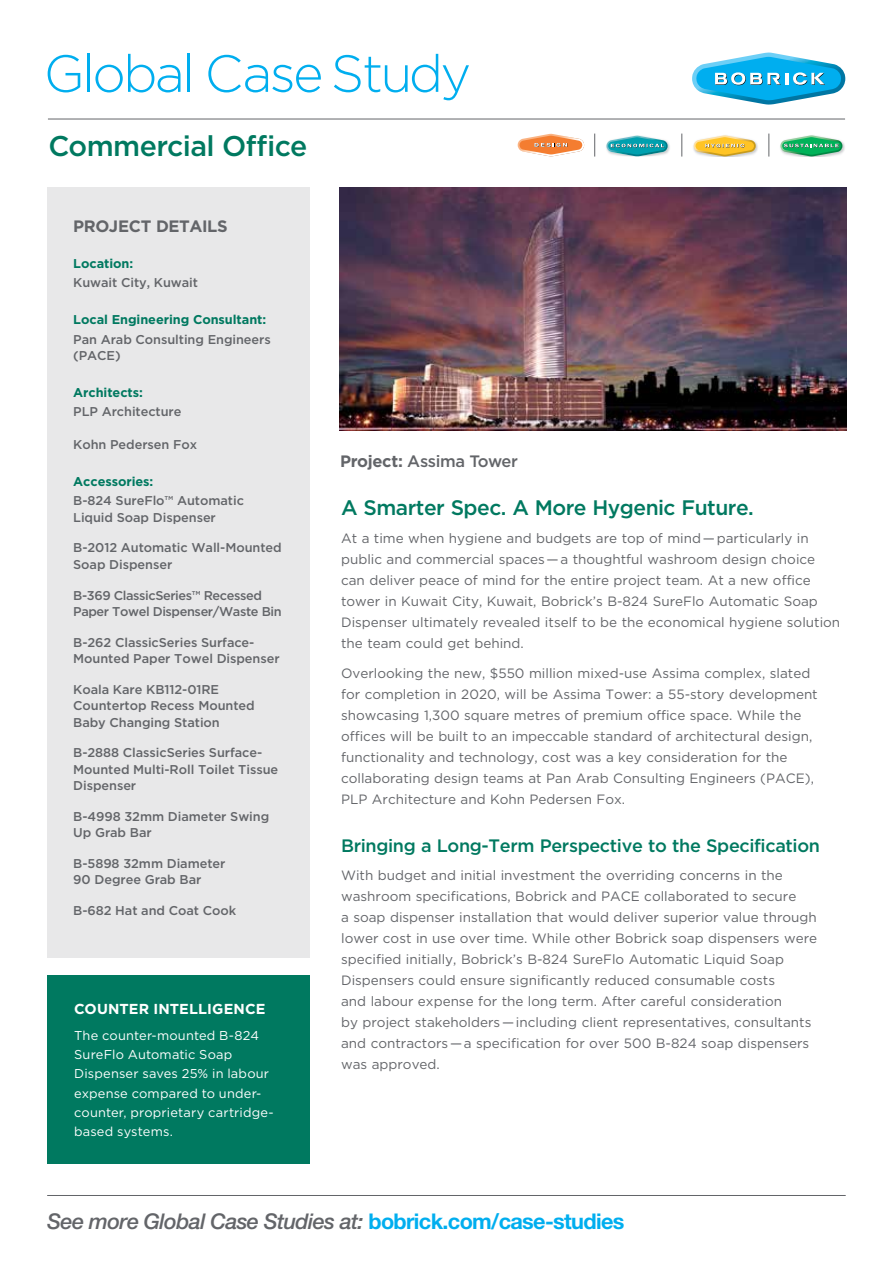
<style>
.page{position:relative;width:893px;height:1263px;background:#fff}
.page>*{position:absolute;margin:0;border:0;box-sizing:border-box;transform-origin:0 0}
.t1{font:300 52.05px "Gotham";letter-spacing:-.05em;color:#00aeef}
.t2{font:500 28.5px "Gotham";letter-spacing:-.02em;color:#007960}
.t3{font:italic 500 21.75px "Helvetica Neue LT Std";letter-spacing:-.03em;color:#636569}
.t4{font:500 21px "Gotham";letter-spacing:-.025em;color:#007960}
.t5{font:500 18px "Gotham";letter-spacing:-.02em;color:#007960}
.t6{font:500 16.5px "Gotham";letter-spacing:-.02em;color:#636569}
.t7{font:700 16.5px "Gotham";letter-spacing:-.025em;color:#636569}
.t8{font:700 14.4px "Gotham";letter-spacing:.01em;color:#fff}
.t9{font:13.5px/21px "Gotham";color:#636569}
.t10{font:12.9px/19.2px "Gotham";letter-spacing:.015em;color:#fff}
.t11{font:500 12.75px/16.5px "Gotham";letter-spacing:-.005em;color:#636569}
.t12{font:700 12.75px "Gotham";letter-spacing:-.005em;color:#007960}
.t13{font:500 12.75px/16.5px "Gotham";letter-spacing:-.03em;color:#636569}
.s1{font-weight:700}
.s2{font-weight:700;font-style:normal;color:#00aeef}
</style>
<div class="page">
<img style="left:340px;top:188px;width:506px;height:243px">
<svg style="left:692px;top:53px;width:153px;height:52px"></svg>
<hr style="left:48px;top:119px;width:797px;height:1px;background:#636569">
<div style="left:47px;top:188px;width:263px;height:770px;background:#e8e8e9"></div>
<hr style="left:47px;top:1195px;width:799px;height:1px;background:#636569">
<img style="left:842px;top:142px;width:3px;height:11px">
<svg style="left:780px;top:135px;width:62px;height:21px"></svg>
<svg style="left:768px;top:134px;width:1px;height:23px"></svg>
<svg style="left:681px;top:134px;width:1px;height:23px"></svg>
<svg style="left:594px;top:134px;width:1px;height:23px"></svg>
<img style="left:693px;top:143px;width:65px;height:9px">
<svg style="left:694px;top:135px;width:62px;height:21px"></svg>
<img style="left:634px;top:135px;width:36px;height:17px">
<img style="left:606px;top:136px;width:62px;height:20px">
<svg style="left:608px;top:137px;width:58px;height:18px"></svg>
<svg style="left:518px;top:134px;width:66px;height:22px"></svg>
<div style="left:47px;top:975px;width:263px;height:188px;background:#007960"></div>
<h1 class="t1" style="left:44px;top:41px;width:429px">Global Case Study</h1>
<h2 class="t2" style="left:48px;top:128px;width:260px">Commercial Office</h2>
<p class="t7" style="left:73px;top:215px;width:156px">PROJECT DETAILS</p>
<p class="t12" style="left:73px;top:255px;width:62px">Location:</p>
<p class="t11" style="left:73px;top:275px;width:126px">Kuwait City, Kuwait</p>
<p class="t12" style="left:73px;top:311px;width:195px">Local Engineering Consultant:</p>
<p class="t11" style="left:73px;top:331px;width:199px">Pan Arab Consulting Engineers (PACE)</p>
<p class="t12" style="left:73px;top:384px;width:71px">Architects:</p>
<p class="t11" style="left:73px;top:404px;width:110px">PLP Architecture</p>
<p class="t11" style="left:73px;top:436px;width:125px">Kohn Pedersen Fox</p>
<p class="t12" style="left:73px;top:473px;width:82px">Accessories:</p>
<p class="t11" style="left:73px;top:492px;width:172px">B-824 SureFlo™ Automatic<br>Liquid Soap Dispenser</p>
<p class="t11" style="left:73px;top:539px;width:210px">B-2012 Automatic Wall-Mounted<br>Soap Dispenser</p>
<p class="t13" style="left:73px;top:587px;width:210px">B-369 ClassicSeries™ Recessed<br>Paper Towel Dispenser/Waste Bin</p>
<p class="t11" style="left:73px;top:634px;width:208px">B-262 ClassicSeries Surface-<br>Mounted Paper Towel Dispenser</p>
<p class="t11" style="left:73px;top:681px;width:183px">Koala Kare KB112-01RE<br>Countertop Recess Mounted<br>Baby Changing Station</p>
<p class="t11" style="left:73px;top:744px;width:207px">B-2888 ClassicSeries Surface-<br>Mounted Multi-Roll Toilet Tissue<br>Dispenser</p>
<p class="t11" style="left:73px;top:808px;width:198px">B-4998 32mm Diameter Swing<br>Up Grab Bar</p>
<p class="t11" style="left:73px;top:855px;width:154px">B-5898 32mm Diameter<br>90 Degree Grab Bar</p>
<p class="t11" style="left:73px;top:902px;width:164px">B-682 Hat and Coat Cook</p>
<p class="t8" style="left:74px;top:999px;width:193px">COUNTER INTELLIGENCE</p>
<p class="t10" style="left:74px;top:1025px;width:201px">The counter-mounted B-824<br>SureFlo Automatic Soap<br>Dispenser saves 25% in labour expense compared to under&shy;counter, proprietary cartridge&shy;based systems.</p>
<p class="t6" style="left:340px;top:451px;width:179px"><span class="s1">Project:</span> Assima Tower</p>
<h3 class="t4" style="left:341px;top:494px;width:414px">A Smarter Spec. A More Hygenic Future.</h3>
<p class="t9" style="left:341px;top:527px;width:501px">At a time when hygiene and budgets are top of mind — particularly in public and commercial spaces — a thoughtful washroom design choice can deliver peace of mind for the entire project team. At a new office tower in Kuwait City, Kuwait, Bobrick’s B-824 SureFlo Automatic Soap Dispenser ultimately revealed itself to be the economical hygiene solution the team could get behind.</p>
<p class="t9" style="left:341px;top:662px;width:478px">Overlooking the new, $550 million mixed-use Assima complex, slated for completion in 2020, will be Assima Tower: a 55-story development showcasing 1,300 square metres of premium office space. While the offices will be built to an impeccable standard of architectural design, functionality and technology, cost was a key consideration for the collaborating design teams at Pan Arab Consulting Engineers (PACE), PLP Architecture and Kohn Pedersen Fox.</p>
<h3 class="t5" style="left:341px;top:834px;width:480px">Bringing a Long-Term Perspective to the Specification</h3>
<p class="t9" style="left:341px;top:864px;width:477px">With budget and initial investment the overriding concerns in the washroom specifications, Bobrick and PACE collaborated to secure<br>a soap dispenser installation that would deliver superior value through lower cost in use over time. While other Bobrick soap dispensers were specified initially, Bobrick’s B-824 SureFlo Automatic Liquid Soap Dispensers could ensure significantly reduced consumable costs<br>and labour expense for the long term. After careful consideration<br>by project stakeholders — including client representatives, consultants and contractors — a specification for over 500 B-824 soap dispensers was approved.</p>
<h3 class="t3" style="left:47px;top:1208px;width:579px">See more Global Case Studies at: <span class="s2">bobrick.com/case-studies</span></h3>
</div>
